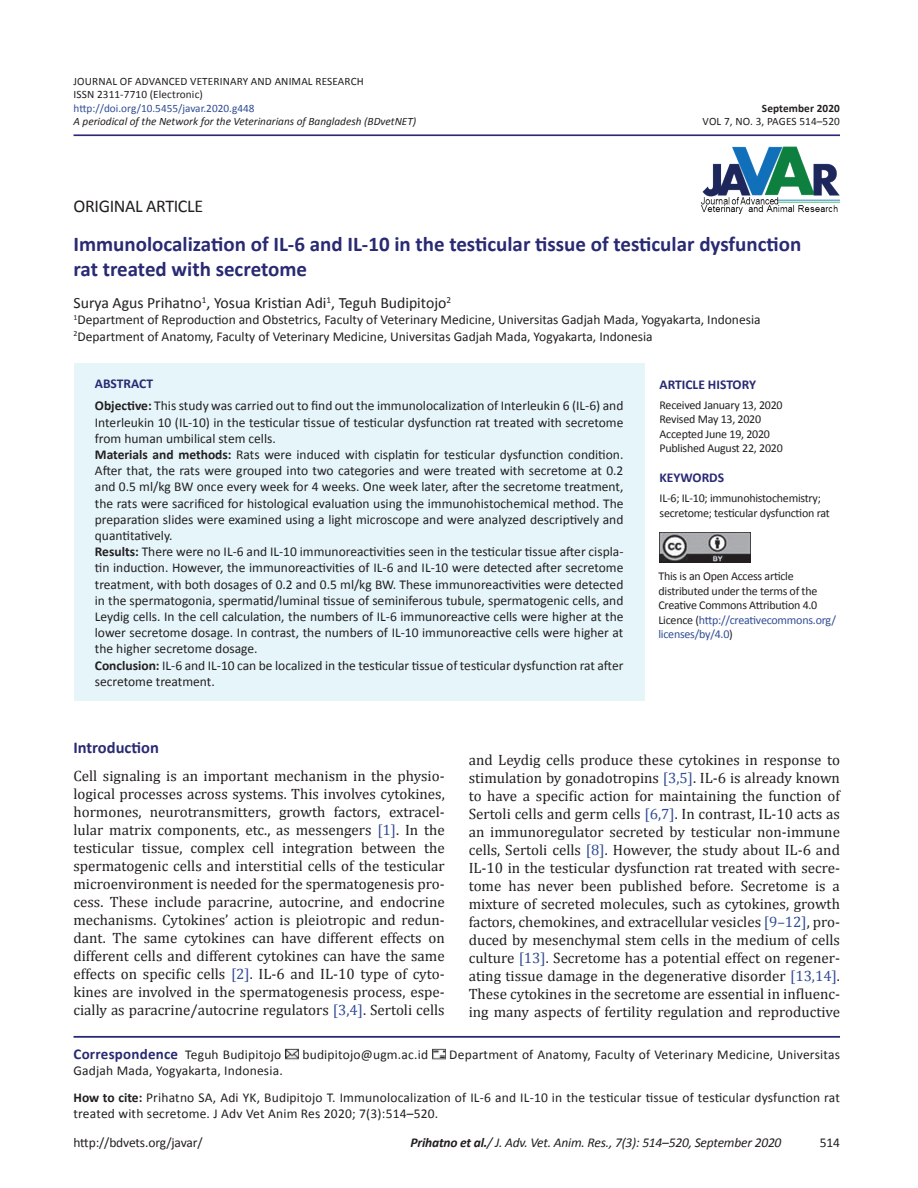
<style>
.page{position:relative;width:918px;height:1188px;background:#fff}
.page>*{position:absolute;margin:0;border:0;box-sizing:border-box;transform-origin:0 0}
.Article_Title{font:700 21px/25.2px "Calibri";color:#292a73}
.Issue_Date{font:18px "Calibri";letter-spacing:-.02em;color:#231f20}
.Head_A{font:700 16.5px "Calibri";color:#292a73}
.Authors{font:15.75px "Calibri";color:#231f20}
.Para_1st{font:15px/18px "Cambria";color:#231f20;text-align:justify}
.ABSTRACT_TXT{font:13.5px/16.2px "Calibri";color:#231f20;text-align:justify}
.Author_Deatiles{font:13.5px/16.2px "Calibri";letter-spacing:.015em;color:#231f20}
.Affliation{font:13.5px "Calibri";color:#231f20}
.t1{font:italic 13.5px "Calibri";letter-spacing:-.015em;color:#231f20}
.ABSTRACT_HD{font:700 13.5px "Calibri";color:#292a73}
.Issue_Date-2{font:12px/14.4px "Calibri";letter-spacing:-.02em;color:#231f20}
.VOL{font:11.25px "Calibri";letter-spacing:.01em;color:#231f20}
.DOI{font:italic 11.25px "Calibri";color:#231f20}
.VOL-2{font:11.25px "Calibri";color:#304d94}
.DOI-2{font:11.25px "Calibri";letter-spacing:.01em;color:#231f20}
.VOL-3{font:700 11.25px "Calibri";letter-spacing:.01em;color:#231f20}
.s1{font-weight:700}
.s2{color:#304d94}
.s3{font-weight:700;font-size:15px;color:#292a73}
</style>
<div class="page">
<hr style="left:74px;top:134px;width:766px;height:2px;background:#292a73">
<hr style="left:74px;top:1036px;width:766px;height:2px;background:#292a73">
<svg style="left:285px;top:1049px;width:13px;height:11px"></svg>
<svg style="left:432px;top:1049px;width:13px;height:11px"></svg>
<img style="left:700px;top:146px;width:141px;height:69px">
<div style="left:74px;top:363px;width:570px;height:338px;background:#e5f5fa"></div>
<img style="left:660px;top:532px;width:90px;height:31px">
<p class="VOL" style="left:74px;top:74px;width:292px">JOURNAL OF ADVANCED VETERINARY AND ANIMAL RESEARCH</p>
<p class="VOL" style="left:74px;top:88px;width:131px">ISSN 2311-7710 (Electronic)</p>
<p class="VOL-2" style="left:74px;top:101px;width:182px">http://doi.org/10.5455/javar.2020.g448</p>
<p class="VOL-3" style="left:762px;top:101px;width:80px">September 2020</p>
<p class="DOI" style="left:74px;top:115px;width:344px">A periodical of the Network for the Veterinarians of Bangladesh (BDvetNET)</p>
<p class="DOI-2" style="left:703px;top:115px;width:139px">VOL 7, NO. 3, PAGES 514–520</p>
<p class="Issue_Date" style="left:74px;top:195px;width:131px">ORIGINAL ARTICLE</p>
<p class="Article_Title" style="left:74px;top:230px;width:729px">Immunolocalization of IL-6 and IL-10 in the testicular tissue of testicular dysfunction rat treated with secretome</p>
<p class="Authors" style="left:74px;top:293px;width:379px">Surya Agus Prihatno<sup>1</sup>, Yosua Kristian Adi<sup>1</sup>, Teguh Budipitojo<sup>2</sup></p>
<p class="Affliation" style="left:74px;top:312px;width:689px"><sup>1</sup>Department of Reproduction and Obstetrics, Faculty of Veterinary Medicine, Universitas Gadjah Mada, Yogyakarta, Indonesia</p>
<p class="Affliation" style="left:74px;top:328px;width:581px"><sup>2</sup>Department of Anatomy, Faculty of Veterinary Medicine, Universitas Gadjah Mada, Yogyakarta, Indonesia</p>
<p class="ABSTRACT_HD" style="left:95px;top:375px;width:60px">ABSTRACT</p>
<p class="ABSTRACT_TXT" style="left:95px;top:397px;width:530px"><span class="s1">Objective:</span> This study was carried out to find out the immunolocalization of Interleukin 6 (IL-6) and Interleukin 10 (IL-10) in the testicular tissue of testicular dysfunction rat treated with secretome from human umbilical stem cells.</p>
<p class="ABSTRACT_TXT" style="left:95px;top:446px;width:530px"><span class="s1">Materials and methods:</span> Rats were induced with cisplatin for testicular dysfunction condition.<br>After that, the rats were grouped into two categories and were treated with secretome at 0.2 and 0.5 ml/kg BW once every week for 4 weeks. One week later, after the secretome treatment, the rats were sacrificed for histological evaluation using the immunohistochemical method. The preparation slides were examined using a light microscope and were analyzed descriptively and quantitatively.</p>
<p class="ABSTRACT_TXT" style="left:95px;top:543px;width:530px"><span class="s1">Results:</span> There were no IL-6 and IL-10 immunoreactivities seen in the testicular tissue after cispla&shy;tin induction. However, the immunoreactivities of IL-6 and IL-10 were detected after secretome treatment, with both dosages of 0.2 and 0.5 ml/kg BW. These immunoreactivities were detected in the spermatogonia, spermatid/luminal tissue of seminiferous tubule, spermatogenic cells, and Leydig cells. In the cell calculation, the numbers of IL-6 immunoreactive cells were higher at the lower secretome dosage. In contrast, the numbers of IL-10 immunoreactive cells were higher at the higher secretome dosage.</p>
<p class="ABSTRACT_TXT" style="left:95px;top:656px;width:530px"><span class="s1">Conclusion:</span> IL-6 and IL-10 can be localized in the testicular tissue of testicular dysfunction rat after secretome treatment.</p>
<p class="ABSTRACT_HD" style="left:660px;top:376px;width:98px">ARTICLE HISTORY</p>
<p class="Issue_Date-2" style="left:660px;top:397px;width:125px">Received January 13, 2020</p>
<p class="Issue_Date-2" style="left:660px;top:412px;width:103px">Revised May 13, 2020</p>
<p class="Issue_Date-2" style="left:660px;top:426px;width:112px">Accepted June 19, 2020</p>
<p class="Issue_Date-2" style="left:660px;top:441px;width:125px">Published August 22, 2020</p>
<p class="ABSTRACT_HD" style="left:660px;top:469px;width:66px">KEYWORDS</p>
<p class="Issue_Date-2" style="left:660px;top:491px;width:172px">IL-6; IL-10; immunohistochemistry; secretome; testicular dysfunction rat</p>
<p class="Issue_Date-2" style="left:658px;top:569px;width:179px">This is an Open Access article distributed under the terms of the<br>Creative Commons Attribution 4.0<br>Licence (<span class="s2">http://creativecommons.org/ licenses/by/4.0</span>)</p>
<p class="Head_A" style="left:74px;top:737px;width:87px">Introduction</p>
<p class="Para_1st" style="left:74px;top:767px;width:373px">Cell signaling is an important mechanism in the physio&shy;logical processes across systems. This involves cytokines, hormones, neurotransmitters, growth factors, extracel&shy;lular matrix components, etc., as messengers <span class="s2">[1]</span>. In the testicular tissue, complex cell integration between the spermatogenic cells and interstitial cells of the testicular microenvironment is needed for the spermatogenesis pro&shy;cess. These include paracrine, autocrine, and endocrine mechanisms. Cytokines’ action is pleiotropic and redun&shy;dant. The same cytokines can have different effects on different cells and different cytokines can have the same effects on specific cells <span class="s2">[2]</span>. IL-6 and IL-10 type of cyto&shy;kines are involved in the spermatogenesis process, espe&shy;cially as paracrine/autocrine regulators <span class="s2">[3,4]</span>. Sertoli cells</p>
<p class="Para_1st" style="left:469px;top:751px;width:373px">and Leydig cells produce these cytokines in response to stimulation by gonadotropins <span class="s2">[3,5]</span>. IL-6 is already known to have a specific action for maintaining the function of Sertoli cells and germ cells <span class="s2">[6,7]</span>. In contrast, IL-10 acts as an immunoregulator secreted by testicular non-immune cells, Sertoli cells <span class="s2">[8]</span>. However, the study about IL-6 and IL-10 in the testicular dysfunction rat treated with secre&shy;tome has never been published before. Secretome is a mixture of secreted molecules, such as cytokines, growth factors, chemokines, and extracellular vesicles <span class="s2">[9–12]</span>, pro&shy;duced by mesenchymal stem cells in the medium of cells culture <span class="s2">[13]</span>. Secretome has a potential effect on regener&shy;ating tissue damage in the degenerative disorder <span class="s2">[13,14]</span>.<br>These cytokines in the secretome are essential in influenc&shy;ing many aspects of fertility regulation and reproductive</p>
<p class="Author_Deatiles" style="left:74px;top:1046px;width:209px"><span class="s3">Correspondence</span> Teguh Budipitojo</p>
<p class="Author_Deatiles" style="left:302px;top:1046px;width:127px">budipitojo@ugm.ac.id</p>
<p class="Author_Deatiles" style="left:449px;top:1046px;width:392px">Department of Anatomy, Faculty of Veterinary Medicine, Universitas</p>
<p class="Author_Deatiles" style="left:74px;top:1062px;width:211px">Gadjah Mada, Yogyakarta, Indonesia.</p>
<p class="Author_Deatiles" style="left:74px;top:1088px;width:768px"><span class="s1">How to cite:</span> Prihatno SA, Adi YK, Budipitojo T. Immunolocalization of IL-6 and IL-10 in the testicular tissue of testicular dysfunction rat treated with secretome. J Adv Vet Anim Res 2020; 7(3):514–520.</p>
<p class="ABSTRACT_TXT" style="left:74px;top:1133px;width:131px">http://bdvets.org/javar/</p>
<p class="t1" style="left:411px;top:1134px;width:372px"><span class="s1">Prihatno et al.</span>/ J. Adv. Vet. Anim. Res., 7(3): 514–520, September 2020</p>
<p class="ABSTRACT_TXT" style="left:820px;top:1133px;width:22px">514</p>
</div>
